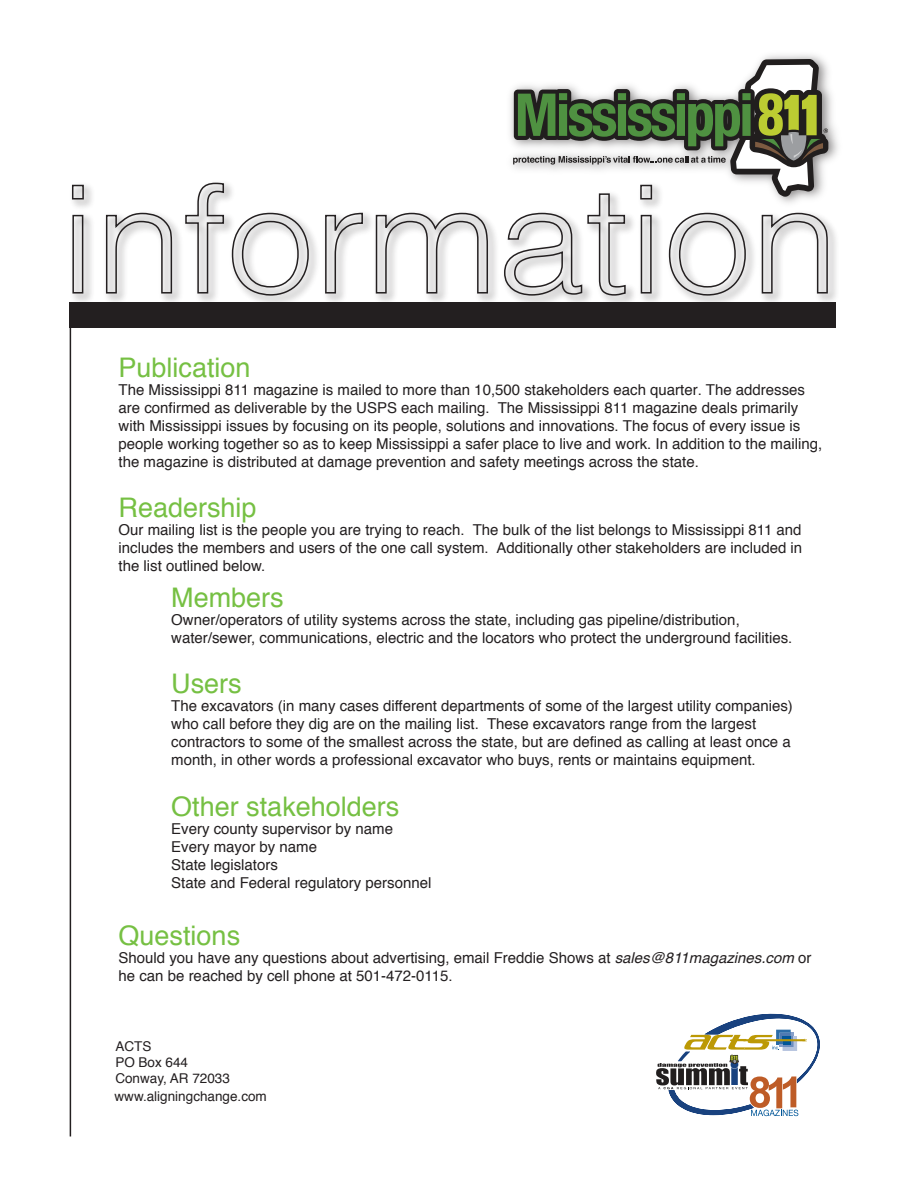
<style>
.page{position:relative;width:918px;height:1188px;background:#fff}
.page>*{position:absolute;margin:0;border:0;box-sizing:border-box;transform-origin:0 0}
.t1{font:27px "Helvetica";color:#76c043}
.t2{font:15px/18px "Helvetica";color:#231f20}
.t3{font:13.5px/16.2px "Helvetica";color:#231f20}
.s1{font-style:italic}
</style>
<div class="page">
<img style="left:69px;top:183px;width:767px;height:178px">
<svg style="left:71px;top:184px;width:14px;height:110px"></svg>
<svg style="left:105px;top:212px;width:68px;height:82px"></svg>
<svg style="left:184px;top:182px;width:41px;height:112px"></svg>
<svg style="left:231px;top:212px;width:79px;height:84px"></svg>
<svg style="left:324px;top:212px;width:40px;height:82px"></svg>
<svg style="left:375px;top:212px;width:114px;height:82px"></svg>
<hr style="left:70px;top:317px;width:1px;height:819px;background:#231f20">
<div style="left:69px;top:302px;width:767px;height:25px;background:#231f20"></div>
<img style="left:763px;top:54px;width:75px;height:158px">
<svg style="left:503px;top:59px;width:326px;height:237px"></svg>
<svg style="left:656px;top:1013px;width:164px;height:103px"></svg>
<h1 class="t1" style="left:119px;top:346px;width:134px">Publication</h1>
<p class="t2" style="left:119px;top:381px;width:705px">The Mississippi 811 magazine is mailed to more than 10,500 stakeholders each quarter. The addresses are confirmed as deliverable by the USPS each mailing. The Mississippi 811 magazine deals primarily with Mississippi issues by focusing on its people, solutions and innovations. The focus of every issue is people working together so as to keep Mississippi a safer place to live and work. In addition to the mailing, the magazine is distributed at damage prevention and safety meetings across the state.</p>
<h1 class="t1" style="left:119px;top:487px;width:140px">Readership</h1>
<p class="t2" style="left:119px;top:521px;width:685px;text-align:justify">Our mailing list is the people you are trying to reach. The bulk of the list belongs to Mississippi 811 and includes the members and users of the one call system. Additionally other stakeholders are included in the list outlined below.</p>
<h1 class="t1" style="left:171px;top:576px;width:114px">Members</h1>
<p class="t2" style="left:171px;top:611px;width:623px">Owner/operators of utility systems across the state, including gas pipeline/distribution, water/sewer, communications, electric and the locators who protect the underground facilities.</p>
<h1 class="t1" style="left:171px;top:663px;width:72px">Users</h1>
<p class="t2" style="left:171px;top:697px;width:623px">The excavators (in many cases different departments of some of the largest utility companies) who call before they dig are on the mailing list. These excavators range from the largest contractors to some of the smallest across the state, but are defined as calling at least once a month, in other words a professional excavator who buys, rents or maintains equipment.</p>
<h1 class="t1" style="left:171px;top:785px;width:230px">Other stakeholders</h1>
<p class="t2" style="left:171px;top:820px;width:262px">Every county supervisor by name<br>Every mayor by name<br>State legislators<br>State and Federal regulatory personnel</p>
<h1 class="t1" style="left:119px;top:915px;width:123px">Questions</h1>
<p class="t2" style="left:119px;top:950px;width:694px">Should you have any questions about advertising, email Freddie Shows at <span class="s1">sales@811magazines.com</span> or he can be reached by cell phone at 501-472-0115.</p>
<p class="t3" style="left:115px;top:1039px;width:116px">ACTS<br>PO Box 644<br>Conway, AR 72033</p>
<p class="t3" style="left:115px;top:1089px;width:154px">www.aligningchange.com</p>
</div>
